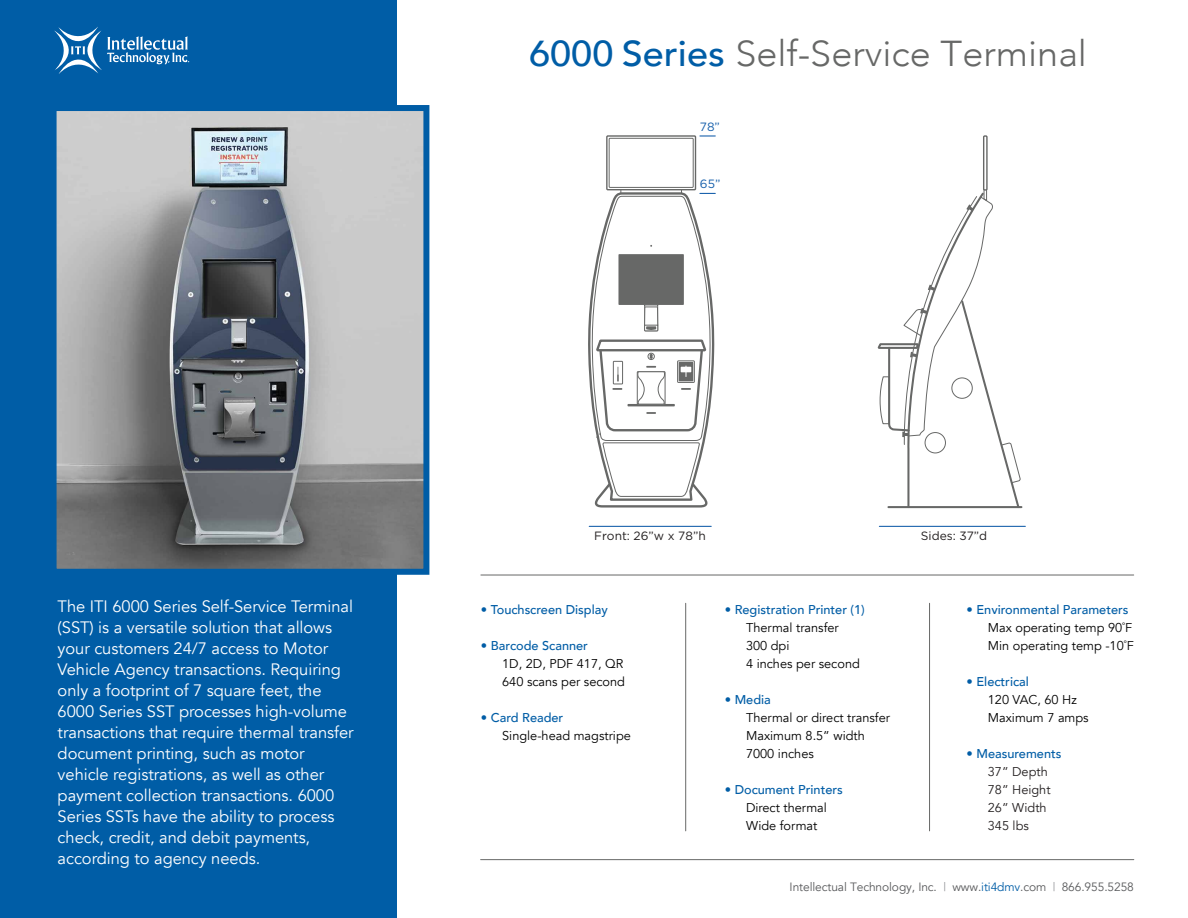
<style>
.page{position:relative;width:1188px;height:918px;background:#fff}
.page>*{position:absolute;margin:0;border:0;box-sizing:border-box;transform-origin:0 0}
.t1{font:300 36px "Avenir";color:#676867;scale:1.05 1}
.t2{font:16.5px/21px "Avenir";letter-spacing:-.005em;color:#fff}
.t3{font:12.75px/18px "Avenir";color:#010101}
.t4{font:500 12.75px "Avenir";color:#005da6}
.t5{font:12.75px/18px "Avenir";color:#231f20}
.t6{font:12px "Avenir";letter-spacing:-.01em;color:#595a5c}
.t7{font:12px "Gotham";color:#231f20}
.t8{font:12px "Gotham";color:#165fab}
.s1{font-weight:500;color:#005da6}
.s2{color:#939598}
.s3{color:#005da6}
</style>
<div class="page">
<div style="left:0;top:0;width:396px;height:918px;background:#005da6"></div>
<svg style="left:54px;top:27px;width:135px;height:47px"></svg>
<hr style="left:481px;top:575px;width:653px;height:1px;background:#676867">
<div style="left:983px;top:135px;width:5px;height:56px;border:1px solid #676867"></div>
<svg style="left:877px;top:188px;width:144px;height:321px"></svg>
<hr style="left:879px;top:526px;width:146px;height:1px;background:#165fab">
<div style="left:621px;top:188px;width:61px;height:7px;background:#c1c1c1;border:1px solid #676867"></div>
<div style="left:606px;top:135px;width:90px;height:55px;border:1px solid #676867"></div>
<div style="left:609px;top:138px;width:85px;height:50px;border:1px solid #676867"></div>
<hr style="left:589px;top:526px;width:122px;height:1px;background:#165fab">
<svg style="left:700px;top:135px;width:15px;height:2px"></svg>
<svg style="left:588px;top:191px;width:127px;height:317px"></svg>
<img style="left:58px;top:112px;width:364px;height:456px">
<div style="left:51px;top:105px;width:378px;height:470px;border:6px solid #005da6"></div>
<hr style="left:481px;top:859px;width:653px;height:1px;background:#676867">
<hr style="left:685px;top:603px;width:1px;height:228px;background:#676867">
<hr style="left:929px;top:603px;width:1px;height:228px;background:#676867">
<h1 class="t1" style="left:529px;top:32px;width:533px"><span class="s1">6000 Series</span> Self-Service Terminal</h1>
<p class="t8" style="left:700px;top:119px;width:22px">78”</p>
<p class="t8" style="left:700px;top:176px;width:22px">65”</p>
<p class="t2" style="left:58px;top:596px;width:298px">The ITI 6000 Series Self-Service Terminal (SST) is a versatile solution that allows your customers 24/7 access to Motor Vehicle Agency transactions. Requiring only a footprint of 7 square feet, the 6000 Series SST processes high-volume transactions that require thermal transfer document printing, such as motor vehicle registrations, as well as other payment collection transactions. 6000<br>Series SSTs have the ability to process check, credit, and debit payments, according to agency needs.</p>
<p class="t7" style="left:594px;top:528px;width:113px">Front: 26”w x 78”h</p>
<p class="t7" style="left:921px;top:528px;width:68px">Sides: 37”d</p>
<p class="t4" style="left:481px;top:599px;width:128px">• Touchscreen Display</p>
<p class="t4" style="left:481px;top:635px;width:109px">• Barcode Scanner</p>
<p class="t3" style="left:502px;top:655px;width:124px">1D, 2D, PDF 417, QR<br>640 scans per second</p>
<p class="t4" style="left:481px;top:707px;width:84px">• Card Reader</p>
<p class="t3" style="left:502px;top:727px;width:130px">Single-head magstripe</p>
<p class="t4" style="left:725px;top:599px;width:142px">• Registration Printer (1)</p>
<p class="t3" style="left:746px;top:619px;width:115px">Thermal transfer<br>300 dpi<br>4 inches per second</p>
<p class="t4" style="left:725px;top:689px;width:48px">• Media</p>
<p class="t3" style="left:746px;top:709px;width:145px">Thermal or direct transfer<br>Maximum 8.5” width<br>7000 inches</p>
<p class="t4" style="left:725px;top:779px;width:120px">• Document Printers</p>
<p class="t3" style="left:746px;top:799px;width:82px">Direct thermal<br>Wide format</p>
<p class="t4" style="left:967px;top:599px;width:164px">• Environmental Parameters</p>
<p class="t3" style="left:988px;top:619px;width:148px">Max operating temp 90˚F<br>Min operating temp -10˚F</p>
<p class="t4" style="left:967px;top:671px;width:64px">• Electrical</p>
<p class="t3" style="left:988px;top:691px;width:102px">120 VAC, 60 Hz<br>Maximum 7 amps</p>
<p class="t4" style="left:967px;top:743px;width:96px">• Measurements</p>
<p class="t5" style="left:988px;top:763px;width:64px">37” Depth<br>78” Height<br>26” Width<br>345 lbs</p>
<p class="t6" style="left:790px;top:879px;width:346px">Intellectual Technology, Inc. <span class="s2">|</span> www.<span class="s3">iti4dmv</span>.com <span class="s2">|</span> 866.955.5258</p>
</div>
